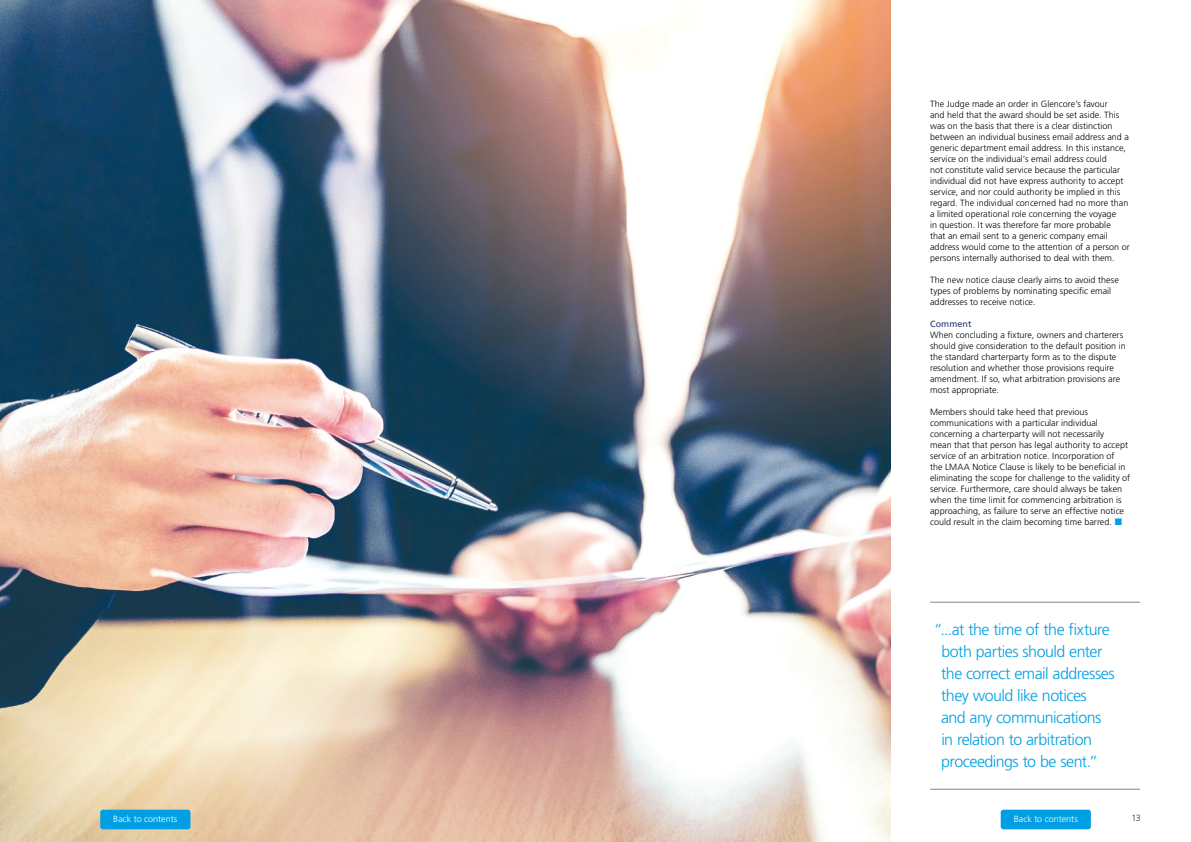
<style>
.page{position:relative;width:1191px;height:842px;background:#fff}
.page>*{position:absolute;margin:0;border:0;box-sizing:border-box;transform-origin:0 0}
.H01_-_Section_3_-_Ye{font:300 16px/22px "Frutiger";letter-spacing:-.03em;color:#009fe3}
.BODY{font:300 9px/11px "Frutiger";letter-spacing:.005em;color:#000}
.BODY-2{font:300 9px "Frutiger";color:#fff}
.H_03{font:9px "Frutiger";letter-spacing:.01em;color:#253473}
.t1{font:300 9px "Frutiger";color:#253473}
</style>
<div class="page">
<img style="left:0;top:0;width:890px;height:842px">
<hr style="left:930px;top:602px;width:210px;height:1px;background:#878483">
<hr style="left:930px;top:789px;width:210px;height:1px;background:#878483">
<div style="left:100px;top:810px;width:90px;height:19px;background:#009fe3;border-radius:3px"></div>
<div style="left:1000px;top:810px;width:90px;height:19px;background:#009fe3;border-radius:3px"></div>
<p class="BODY" style="left:930px;top:99px;width:201px">The Judge made an order in Glencore’s favour<br>and held that the award should be set aside. This was on the basis that there is a clear distinction between an individual business email address and a generic department email address. In this instance, service on the individual’s email address could<br>not constitute valid service because the particular individual did not have express authority to accept service, and nor could authority be implied in this regard. The individual concerned had no more than a limited operational role concerning the voyage<br>in question. It was therefore far more probable<br>that an email sent to a generic company email address would come to the attention of a person or persons internally authorised to deal with them.</p>
<p class="BODY" style="left:930px;top:275px;width:190px">The new notice clause clearly aims to avoid these types of problems by nominating specific email addresses to receive notice.</p>
<p class="H_03" style="left:930px;top:319px;width:43px">Comment</p>
<p class="BODY" style="left:930px;top:330px;width:197px">When concluding a fixture, owners and charterers should give consideration to the default position in the standard charterparty form as to the dispute resolution and whether those provisions require amendment. If so, what arbitration provisions are most appropriate.</p>
<p class="BODY" style="left:930px;top:407px;width:202px">Members should take heed that previous communications with a particular individual concerning a charterparty will not necessarily<br>mean that that person has legal authority to accept service of an arbitration notice. Incorporation of<br>the LMAA Notice Clause is likely to be beneficial in eliminating the scope for challenge to the validity of service. Furthermore, care should always be taken when the time limit for commencing arbitration is approaching, as failure to serve an effective notice could result in the claim becoming time barred.</p>
<p class="H01_-_Section_3_-_Ye" style="left:941px;top:619px;width:175px;text-indent:-7px">“...at the time of the fixture both parties should enter the correct email addresses they would like notices and any communications in relation to arbitration proceedings to be sent.”</p>
<p class="BODY-2" style="left:113px;top:814px;width:66px">Back to contents</p>
<p class="BODY-2" style="left:1013px;top:814px;width:66px">Back to contents</p>
<p class="t1" style="left:1131px;top:812px;width:11px">13</p>
</div>
